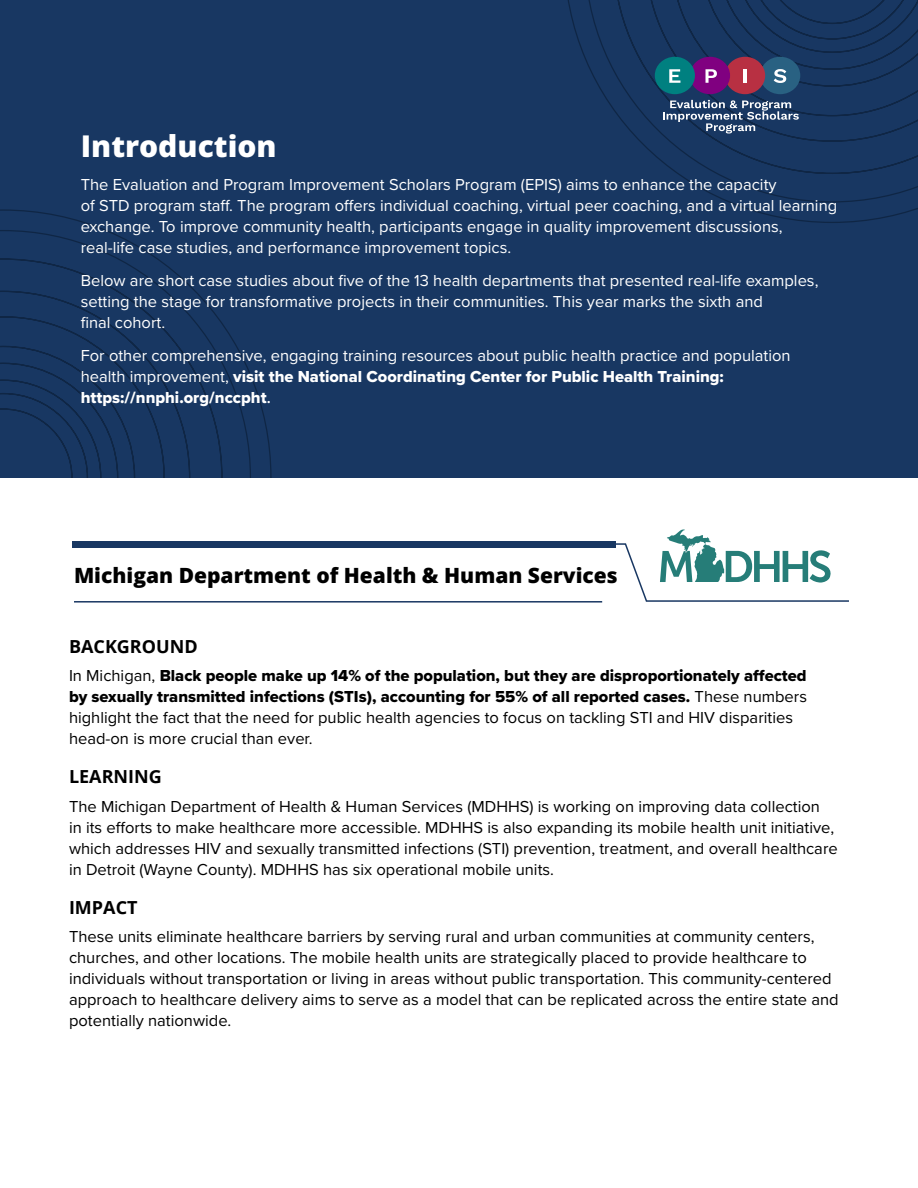
<style>
.page{position:relative;width:918px;height:1188px;background:#fff}
.page>*{position:absolute;margin:0;border:0;box-sizing:border-box;transform-origin:0 0}
.t1{font:30px "Open Sans";color:#fff}
.t2{font:21px "Open Sans";color:#000}
.t3{font:700 18px "Open Sans";color:#000}
.t4{font:16.5px/21px "Proxima Nova";color:#000}
.t5{font:16.5px/21px "Proxima Nova";color:#fff}
.t6{font:16.5px/21px "Proxima Nova Extrabld";color:#000}
.t7{font:16.5px/21px "Proxima Nova Extrabld";color:#fff}
.s1{font-family:"Proxima Nova"}
.s2{font-family:"Proxima Nova";font-weight:600}
</style>
<div class="page">
<div style="left:0;top:0;width:918px;height:477px;background:#183762"></div>
<svg style="left:72px;top:543px;width:777px;height:60px"></svg>
<svg style="left:660px;top:529px;width:171px;height:54px"></svg>
<hr style="left:74px;top:601px;width:528px;height:2px;background:#183762">
<div style="left:73px;top:541px;width:543px;height:7px;background:#183762"></div>
<svg style="left:663px;top:100px;width:136px;height:34px;background:#475f80"></svg>
<div style="left:760px;top:57px;width:40px;height:37px;background:#296182;border-radius:50%"></div>
<div style="left:725px;top:57px;width:40px;height:37px;background:#b83042;border-radius:50%"></div>
<div style="left:690px;top:57px;width:40px;height:37px;background:#800080;border-radius:50%"></div>
<div style="left:655px;top:57px;width:40px;height:37px;background:#008080;border-radius:50%"></div>
<svg style="left:774px;top:69px;width:12px;height:14px"></svg>
<hr style="left:743px;top:69px;width:3px;height:14px;background:#fff">
<svg style="left:706px;top:69px;width:11px;height:14px"></svg>
<svg style="left:669px;top:69px;width:11px;height:14px"></svg>
<h1 class="t1" style="left:81px;top:125px;width:197px">Introduction</h1>
<p class="t5" style="left:81px;top:173px;width:758px">The Evaluation and Program Improvement Scholars Program (EPIS) aims to enhance the capacity<br>of STD program staff. The program offers individual coaching, virtual peer coaching, and a virtual learning exchange. To improve community health, participants engage in quality improvement discussions, real-life case studies, and performance improvement topics.</p>
<p class="t5" style="left:81px;top:269px;width:739px">Below are short case studies about five of the 13 health departments that presented real-life examples, setting the stage for transformative projects in their communities. This year marks the sixth and<br>final cohort.</p>
<p class="t5" style="left:81px;top:344px;width:711px">For other comprehensive, engaging training resources about public health practice and population</p>
<p class="t7" style="left:81px;top:365px;width:645px"><span class="s1">health improvement,</span> visit the National Coordinating Center for Public Health Training: https://nnphi.org/nccpht<span class="s2">.</span></p>
<p class="t2" style="left:74px;top:561px;width:545px">Michigan Department of Health &amp; Human Services</p>
<p class="t3" style="left:69px;top:633px;width:130px">BACKGROUND</p>
<p class="t6" style="left:69px;top:665px;width:740px"><span class="s1">In Michigan,</span> Black people make up 14% of the population, but they are disproportionately affected by sexually transmitted infections (STIs), accounting for 55% of all reported cases. <span class="s1">These numbers</span></p>
<p class="t4" style="left:69px;top:707px;width:726px">highlight the fact that the need for public health agencies to focus on tackling STI and HIV disparities head-on is more crucial than ever.</p>
<p class="t3" style="left:69px;top:764px;width:94px">LEARNING</p>
<p class="t4" style="left:69px;top:795px;width:770px">The Michigan Department of Health &amp; Human Services (MDHHS) is working on improving data collection<br>in its efforts to make healthcare more accessible. MDHHS is also expanding its mobile health unit initiative, which addresses HIV and sexually transmitted infections (STI) prevention, treatment, and overall healthcare in Detroit (Wayne County). MDHHS has six operational mobile units.</p>
<p class="t3" style="left:69px;top:894px;width:70px">IMPACT</p>
<p class="t4" style="left:69px;top:926px;width:771px">These units eliminate healthcare barriers by serving rural and urban communities at community centers, churches, and other locations. The mobile health units are strategically placed to provide healthcare to individuals without transportation or living in areas without public transportation. This community-centered approach to healthcare delivery aims to serve as a model that can be replicated across the entire state and potentially nationwide.</p>
</div>
